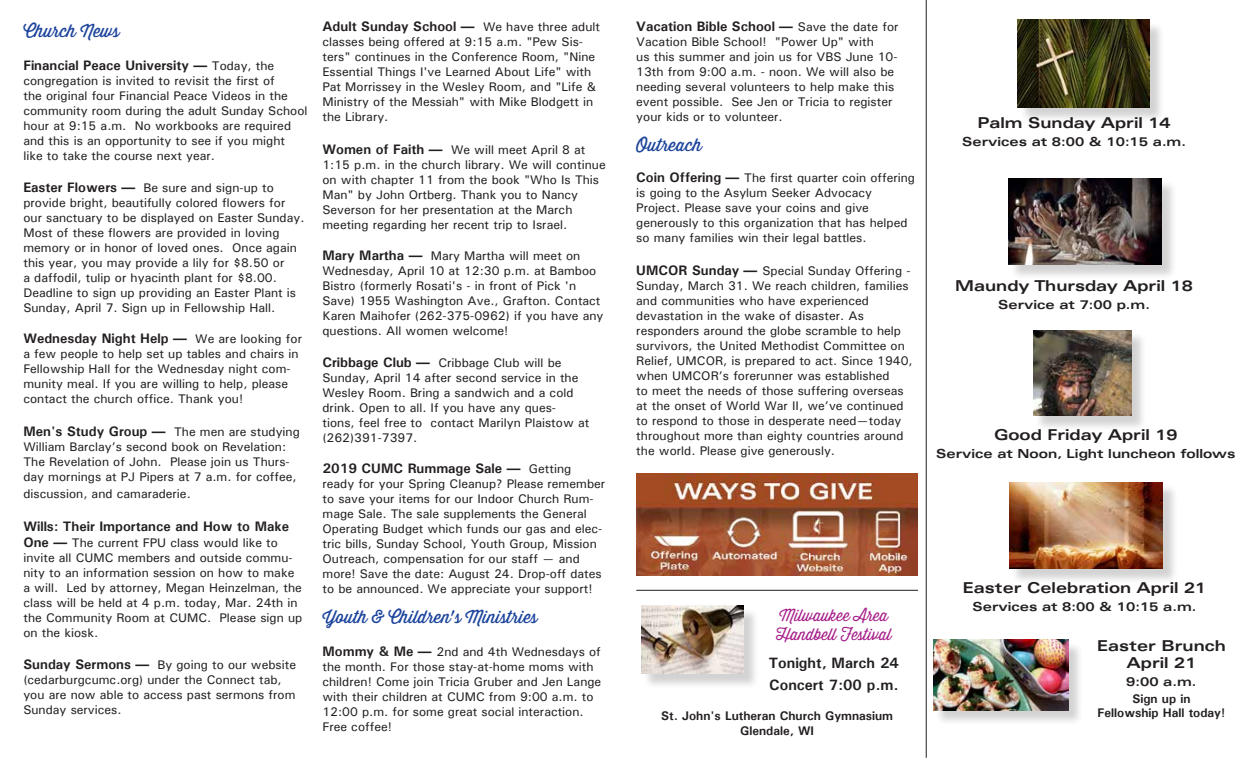
<style>
.page{position:relative;width:1260px;height:765px;background:#fff}
.page>*{position:absolute;margin:0;border:0;box-sizing:border-box;transform-origin:0 0}
.t1{font:17.5px "Thirsty Soft";color:#1c449c}
.t2{font:300 16.25px/19.5px "Thirsty Soft";color:#a51b88}
.t3{font:700 expanded 15px/17.5px "Univers LT Std";color:#231f20;text-align:center}
.t4{font:700 15px/22.5px "Univers";color:#231f20}
.t5{font:700 13.75px "Univers";color:#231f20}
.t6{font:500 12.5px/15px "Univers";color:#231f20}
.t7{font:700 expanded 12.5px "Univers LT Std";color:#231f20}
.t8{font:700 12.5px/15px "Univers";color:#231f20;text-align:center}
.s1{font-family:"Univers LT Std";font-stretch:expanded}
.s2{font-weight:500;font-size:12.5px}
.s3{font-weight:700;font-size:13.75px}
.s4{font-family:"Univers LT Std";font-weight:700;font-stretch:expanded;font-size:13.75px}
</style>
<div class="page">
<hr style="left:926px;top:0;width:1px;height:758px;background:#231f20">
<img style="left:636px;top:474px;width:282px;height:101px">
<div style="left:1035px;top:332px;width:112px;height:100px;background:#231f20;opacity:.2"></div>
<img style="left:1033px;top:330px;width:99px;height:86px">
<div style="left:1011px;top:180px;width:166px;height:100px;background:#231f20;opacity:.2"></div>
<img style="left:1009px;top:178px;width:153px;height:86px">
<div style="left:1011px;top:484px;width:167px;height:100px;background:#231f20;opacity:.2"></div>
<img style="left:1009px;top:482px;width:154px;height:87px">
<div style="left:935px;top:642px;width:149px;height:84px;background:#231f20;opacity:.2"></div>
<img style="left:933px;top:640px;width:135px;height:70px">
<div style="left:1020px;top:22px;width:145px;height:101px;background:#231f20;opacity:.2"></div>
<img style="left:1018px;top:20px;width:132px;height:87px">
<div style="left:643px;top:607px;width:116px;height:82px;background:#231f20;opacity:.2"></div>
<img style="left:641px;top:605px;width:102px;height:68px">
<hr style="left:636px;top:590px;width:282px;height:1px;background:#231f20">
<h1 class="t1" style="left:23px;top:18px;width:98px">Church News</h1>
<p class="t5" style="left:23px;top:57px;width:252px">Financial Peace University <span class="s1">—</span> <span class="s2">Today, the</span></p>
<p class="t6" style="left:23px;top:73px;width:286px">congregation is invited to revisit the first of<br>the original four Financial Peace Videos in the community room during the adult Sunday School hour at 9:15 a.m. No workbooks are required and this is an opportunity to see if you might like to take the course next year.</p>
<p class="t6" style="left:23px;top:180px;width:283px"><span class="s3">Easter Flowers</span> <span class="s4">—</span> Be sure and sign-up to provide bright, beautifully colored flowers for our sanctuary to be displayed on Easter Sunday.<br>Most of these flowers are provided in loving memory or in honor of loved ones. Once again this year, you may provide a lily for $8.50 or<br>a daffodil, tulip or hyacinth plant for $8.00.<br>Deadline to sign up providing an Easter Plant is Sunday, April 7. Sign up in Fellowship Hall.</p>
<p class="t5" style="left:23px;top:330px;width:280px">Wednesday Night Help <span class="s1">—</span> <span class="s2">We are looking for</span></p>
<p class="t6" style="left:23px;top:346px;width:277px">a few people to help set up tables and chairs in Fellowship Hall for the Wednesday night com&shy;munity meal. If you are willing to help, please contact the church office. Thank you!</p>
<p class="t6" style="left:23px;top:424px;width:278px"><span class="s3">Men's Study Group</span> <span class="s4">—</span> The men are studying William Barclay’s second book on Revelation:<br>The Revelation of John. Please join us Thurs&shy;day mornings at PJ Pipers at 7 a.m. for coffee,</p>
<p class="t6" style="left:23px;top:486px;width:169px">discussion, and camaraderie.</p>
<p class="t5" style="left:23px;top:517px;width:267px">Wills: Their Importance and How to Make</p>
<p class="t6" style="left:23px;top:535px;width:281px"><span class="s3">One</span> <span class="s4">—</span> The current FPU class would like to invite all CUMC members and outside commu&shy;nity to an information session on how to make a will. Led by attorney, Megan Heinzelman, the class will be held at 4 p.m. today, Mar. 24th in the Community Room at CUMC. Please sign up on the kiosk.</p>
<p class="t6" style="left:23px;top:657px;width:274px"><span class="s3">Sunday Sermons</span> <span class="s4">—</span> By going to our website (cedarburgcumc.org) under the Connect tab, you are now able to access past sermons from Sunday services.</p>
<p class="t5" style="left:322px;top:17px;width:279px">Adult Sunday School <span class="s1">—</span> <span class="s2">We have three adult</span></p>
<p class="t6" style="left:322px;top:34px;width:275px">classes being offered at 9:15 a.m. "Pew Sis&shy;ters" continues in the Conference Room, "Nine Essential Things I've Learned About Life" with Pat Morrissey in the Wesley Room, and "Life &amp; Ministry of the Messiah" with Mike Blodgett in the Library.</p>
<p class="t6" style="left:322px;top:142px;width:285px"><span class="s3">Women of Faith</span> <span class="s4">—</span> We will meet April 8 at 1:15 p.m. in the church library. We will continue on with chapter 11 from the book "Who Is This Man" by John Ortberg. Thank you to Nancy Severson for her presentation at the March meeting regarding her recent trip to Israel.</p>
<p class="t6" style="left:322px;top:248px;width:283px"><span class="s3">Mary Martha</span> <span class="s4">—</span> Mary Martha will meet on Wednesday, April 10 at 12:30 p.m. at Bamboo Bistro (formerly Rosati's - in front of Pick 'n Save) 1955 Washington Ave., Grafton. Contact Karen Maihofer (262-375-0962) if you have any questions. All women welcome!</p>
<p class="t6" style="left:322px;top:355px;width:268px"><span class="s3">Cribbage Club</span> <span class="s4">—</span> Cribbage Club will be Sunday, April 14 after second service in the Wesley Room. Bring a sandwich and a cold drink. Open to all. If you have any ques&shy;tions, feel free to contact Marilyn Plaistow at (262)391-7397.</p>
<p class="t5" style="left:322px;top:460px;width:250px">2019 CUMC Rummage Sale <span class="s1">—</span> <span class="s2">Getting</span></p>
<p class="t6" style="left:322px;top:476px;width:284px">ready for your Spring Cleanup? Please remember to save your items for our Indoor Church Rum&shy;mage Sale. The sale supplements the General Operating Budget which funds our gas and elec&shy;tric bills, Sunday School, Youth Group, Mission Outreach, compensation for our staff — and more! Save the date: August 24. Drop-off dates to be announced. We appreciate your support!</p>
<h1 class="t1" style="left:322px;top:604px;width:217px">Youth &amp; Children's Ministries</h1>
<p class="t6" style="left:322px;top:644px;width:280px"><span class="s3">Mommy &amp; Me</span> <span class="s4">—</span> 2nd and 4th Wednesdays of the month. For those stay-at-home moms with children! Come join Tricia Gruber and Jen Lange with their children at CUMC from 9:00 a.m. to 12:00 p.m. for some great social interaction.<br>Free coffee!</p>
<p class="t5" style="left:636px;top:17px;width:264px">Vacation Bible School <span class="s1">—</span> <span class="s2">Save the date for</span></p>
<p class="t6" style="left:636px;top:34px;width:263px">Vacation Bible School! "Power Up" with<br>us this summer and join us for VBS June 10- 13th from 9:00 a.m. - noon. We will also be needing several volunteers to help make this event possible. See Jen or Tricia to register your kids or to volunteer.</p>
<h1 class="t1" style="left:636px;top:132px;width:67px">Outreach</h1>
<p class="t6" style="left:636px;top:170px;width:280px"><span class="s3">Coin Offering</span> <span class="s4">—</span> The first quarter coin offering is going to the Asylum Seeker Advocacy Project. Please save your coins and give generously to this organization that has helped so many families win their legal battles.</p>
<p class="t6" style="left:636px;top:263px;width:278px"><span class="s3">UMCOR Sunday</span> <span class="s4">—</span> Special Sunday Offering - Sunday, March 31. We reach children, families and communities who have experienced devastation in the wake of disaster. As responders around the globe scramble to help survivors, the United Methodist Committee on Relief, UMCOR, is prepared to act. Since 1940, when UMCOR’s forerunner was established<br>to meet the needs of those suffering overseas at the onset of World War II, we’ve continued to respond to those in desperate need—today throughout more than eighty countries around the world. Please give generously.</p>
<p class="t3" style="left:978px;top:114px;width:195px">Palm Sunday April 14</p>
<p class="t7" style="left:962px;top:134px;width:225px">Services at 8:00 &amp; 10:15 a.m.</p>
<p class="t3" style="left:955px;top:277px;width:239px">Maundy Thursday April 18</p>
<p class="t7" style="left:998px;top:297px;width:153px">Service at 7:00 p.m.</p>
<p class="t3" style="left:994px;top:426px;width:185px">Good Friday April 19</p>
<p class="t7" style="left:936px;top:446px;width:301px">Service at Noon, Light luncheon follows</p>
<h2 class="t2" style="left:776px;top:605px;width:117px">Milwaukee Area<br>Handbell Festival</h2>
<p class="t4" style="left:769px;top:651px;width:132px">Tonight, March 24<br>Concert 7:00 p.m.</p>
<p class="t8" style="left:661px;top:708px;width:234px">St. John's Lutheran Church Gymnasium<br>Glendale, WI</p>
<p class="t3" style="left:963px;top:579px;width:245px">Easter Celebration April 21</p>
<p class="t7" style="left:973px;top:599px;width:225px">Services at 8:00 &amp; 10:15 a.m.</p>
<p class="t3" style="left:1097px;top:637px;width:130px">Easter Brunch<br>April 21</p>
<p class="t7" style="left:1126px;top:674px;width:72px">9:00 a.m.</p>
<p class="t8" style="left:1098px;top:692px;width:129px;line-height:13.8px">Sign up in<br>Fellowship Hall today!</p>
</div>
